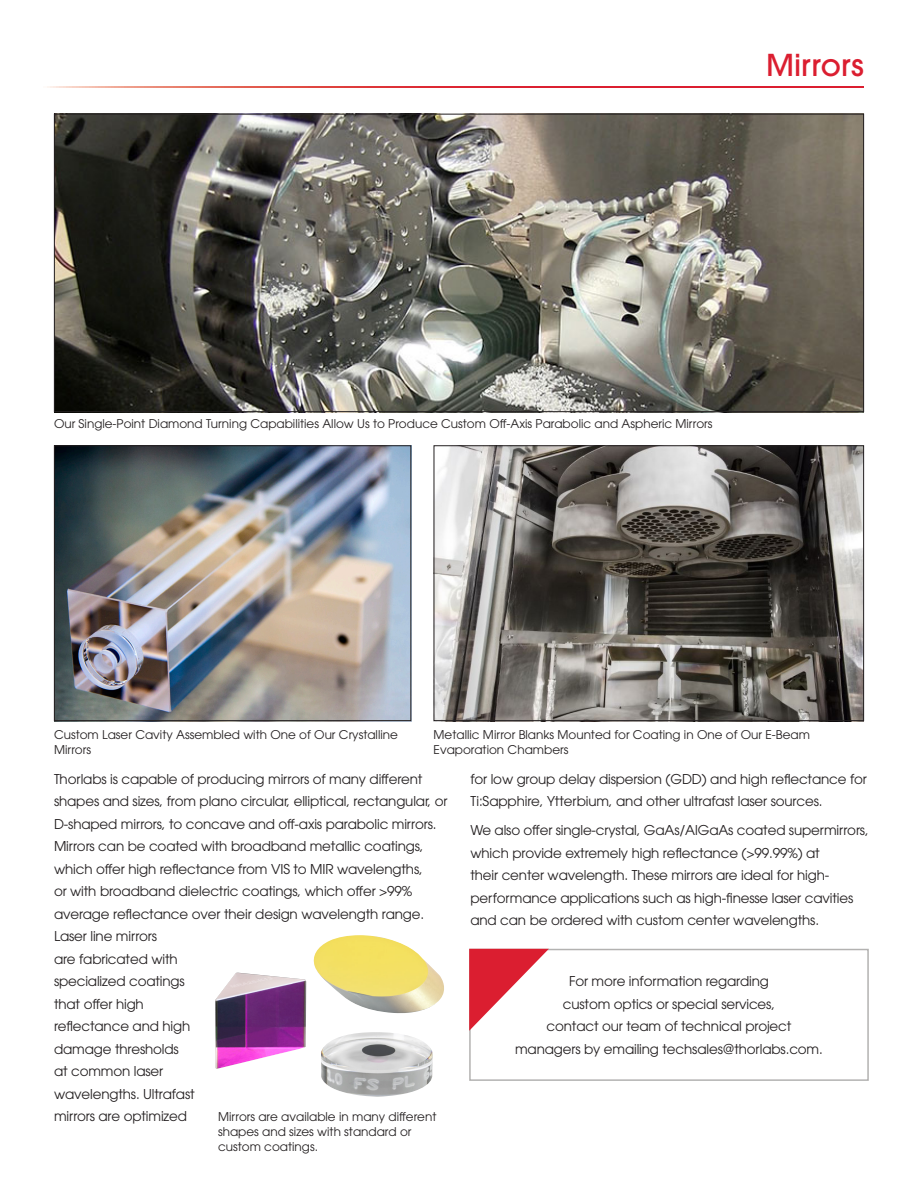
<style>
.page{position:relative;width:918px;height:1188px;background:#fff}
.page>*{position:absolute;margin:0;border:0;box-sizing:border-box;transform-origin:0 0}
.Page_Header-Right{font:500 30px "ITC Avant Garde Pro";color:#db1e30}
.Body_Copy{font:13.5px/22.5px "ITC Avant Garde Pro";letter-spacing:-.01em;color:#231f20}
.Caption_Text{font:12px/15px "ITC Avant Garde Pro";color:#231f20}
</style>
<div class="page">
<svg style="left:47px;top:86px;width:817px;height:2px;background:#e04549"></svg>
<div style="left:469px;top:949px;width:400px;height:132px;border:2px solid #b3b2b1"></div>
<svg style="left:469px;top:949px;width:80px;height:82px"></svg>
<img style="left:56px;top:447px;width:353px;height:272px">
<div style="left:54px;top:445px;width:357px;height:276px;border:1px solid #231f20"></div>
<img style="left:436px;top:447px;width:426px;height:272px">
<div style="left:434px;top:445px;width:430px;height:276px;border:1px solid #231f20"></div>
<img style="left:56px;top:116px;width:806px;height:294px">
<img style="left:313px;top:935px;width:131px;height:79px">
<img style="left:215px;top:973px;width:91px;height:96px">
<img style="left:321px;top:1032px;width:112px;height:65px">
<p class="Page_Header-Right" style="left:766px;top:46px;width:99px">Mirrors</p>
<p class="Caption_Text" style="left:54px;top:416px;width:660px">Our Single-Point Diamond Turning Capabilities Allow Us to Produce Custom Off-Axis Parabolic and Aspheric Mirrors</p>
<p class="Caption_Text" style="left:54px;top:727px;width:345px">Custom Laser Cavity Assembled with One of Our Crystalline<br>Mirrors</p>
<p class="Caption_Text" style="left:434px;top:727px;width:378px">Metallic Mirror Blanks Mounted for Coating in One of Our E-Beam<br>Evaporation Chambers</p>
<p class="Body_Copy" style="left:54px;top:767px;width:395px">Thorlabs is capable of producing mirrors of many different shapes and sizes, from plano circular, elliptical, rectangular, or D-shaped mirrors, to concave and off-axis parabolic mirrors.<br>Mirrors can be coated with broadband metallic coatings, which offer high reflectance from VIS to MIR wavelengths,<br>or with broadband dielectric coatings, which offer &gt;99% average reflectance over their design wavelength range.<br>Laser line mirrors<br>are fabricated with<br>specialized coatings<br>that offer high<br>reflectance and high<br>damage thresholds<br>at common laser<br>wavelengths. Ultrafast<br>mirrors are optimized</p>
<p class="Body_Copy" style="left:470px;top:767px;width:398px">for low group delay dispersion (GDD) and high reflectance for<br>Ti:Sapphire, Ytterbium, and other ultrafast laser sources.</p>
<p class="Body_Copy" style="left:470px;top:819px;width:400px">We also offer single-crystal, GaAs/AlGaAs coated supermirrors, which provide extremely high reflectance (&gt;99.99%) at<br>their center wavelength. These mirrors are ideal for high&shy;performance applications such as high-finesse laser cavities and can be ordered with custom center wavelengths.</p>
<p class="Body_Copy" style="left:515px;top:970px;width:309px;text-align:center">For more information regarding<br>custom optics or special services,<br>contact our team of technical project managers by emailing techsales@thorlabs.com.</p>
<p class="Caption_Text" style="left:218px;top:1109px;width:220px">Mirrors are available in many different shapes and sizes with standard or custom coatings.</p>
</div>
